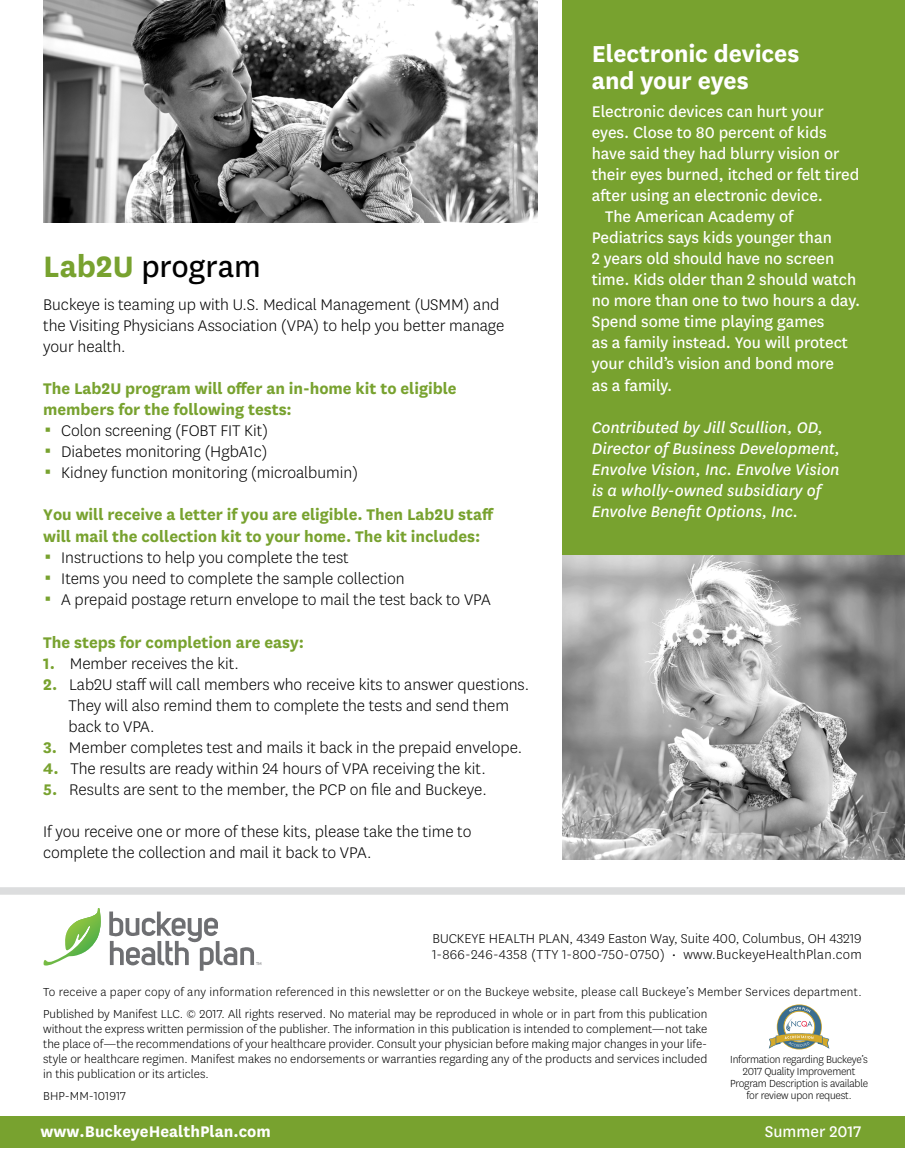
<style>
.page{position:relative;width:905px;height:1175px;background:#fff}
.page>*{position:absolute;margin:0;border:0;box-sizing:border-box;transform-origin:0 0}
.t1{font:34.5px "Centene Sans";letter-spacing:-.005em;color:#000}
.t2{font:700 27px/27px "Centene Sans";letter-spacing:-.005em;color:#fff}
.t3{font:300 18px/21px "Centene Sans";color:#000}
.t4{font:18px "Centene Sans";color:#fff}
.t5{font:700 18px/21px "Centene Sans";color:#78a22f}
.t6{font:italic 18px/21px "Centene Sans";color:#fff}
.t7{font:700 18px "Centene Sans";color:#fff}
.t8{font:300 15px/16.5px "Centene Sans";letter-spacing:.005em;color:#000}
.t9{font:300 13.5px/15px "Centene Sans";color:#000}
.t10{font:300 12px/12px "Centene Sans";letter-spacing:-.02em;color:#000;text-align:center}
.s1{font-weight:700;color:#78a22f}
</style>
<div class="page">
<div style="left:0;top:1116px;width:904px;height:31px;background:#78a22f"></div>
<img style="left:43px;top:0;width:494px;height:223px">
<div style="left:562px;top:0;width:342px;height:555px;background:#78a22f"></div>
<img style="left:562px;top:555px;width:342px;height:304px">
<svg style="left:777px;top:1005px;width:44px;height:43px"></svg>
<svg style="left:769px;top:1007px;width:60px;height:41px"></svg>
<svg style="left:109px;top:911px;width:152px;height:59px"></svg>
<svg style="left:43px;top:908px;width:58px;height:57px"></svg>
<div style="left:0;top:887px;width:904px;height:7px;background:#dcddde"></div>
<h1 class="t1" style="left:43px;top:243px;width:219px"><span class="s1">Lab2U</span> program</h1>
<p class="t3" style="left:43px;top:293px;width:462px">Buckeye is teaming up with U.S. Medical Management (USMM) and the Visiting Physicians Association (VPA) to help you better manage your health.</p>
<p class="t5" style="left:43px;top:376px;width:415px">The Lab2U program will offer an in-home kit to eligible members for the following tests:</p>
<p class="t3" style="left:61px;top:419px;width:298px">Colon screening (FOBT FIT Kit)<br>Diabetes monitoring (HgbA1c)<br>Kidney function monitoring (microalbumin)</p>
<p class="t5" style="left:43px;top:503px;width:452px;line-height:21.6px">You will receive a letter if you are eligible. Then Lab2U staff will mail the collection kit to your home. The kit includes:</p>
<p class="t3" style="left:61px;top:546px;width:431px">Instructions to help you complete the test<br>Items you need to complete the sample collection<br>A prepaid postage return envelope to mail the test back to VPA</p>
<p class="t5" style="left:43px;top:630px;width:262px">The steps for completion are easy:</p>
<p class="t3" style="left:43px;top:652px;width:197px"><span class="s1">1.</span> Member receives the kit.</p>
<p class="t3" style="left:69px;top:673px;width:462px;text-indent:-25px"><span class="s1">2.</span> Lab2U staff will call members who receive kits to answer questions.<br>They will also remind them to complete the tests and send them back to VPA.</p>
<p class="t3" style="left:43px;top:736px;width:480px"><span class="s1">3.</span> Member completes test and mails it back in the prepaid envelope.</p>
<p class="t3" style="left:43px;top:757px;width:444px"><span class="s1">4.</span> The results are ready within 24 hours of VPA receiving the kit.</p>
<p class="t3" style="left:43px;top:778px;width:445px"><span class="s1">5.</span> Results are sent to the member, the PCP on file and Buckeye.</p>
<p class="t3" style="left:43px;top:820px;width:429px">If you receive one or more of these kits, please take the time to complete the collection and mail it back to VPA.</p>
<h2 class="t2" style="left:591px;top:38px;width:209px">Electronic devices and your eyes</h2>
<p class="t4" style="left:591px;top:99px;width:233px">Electronic devices can hurt your</p>
<p class="t4" style="left:591px;top:120px;width:236px">eyes. Close to 80 percent of kids</p>
<p class="t4" style="left:591px;top:141px;width:249px">have said they had blurry vision or</p>
<p class="t4" style="left:591px;top:162px;width:269px">their eyes burned, itched or felt tired</p>
<p class="t4" style="left:591px;top:183px;width:233px">after using an electronic device.</p>
<p class="t4" style="left:605px;top:204px;width:189px">The American Academy of</p>
<p class="t4" style="left:591px;top:225px;width:241px">Pediatrics says kids younger than</p>
<p class="t4" style="left:591px;top:246px;width:244px">2 years old should have no screen</p>
<p class="t4" style="left:591px;top:267px;width:266px">time. Kids older than 2 should watch</p>
<p class="t4" style="left:591px;top:288px;width:270px">no more than one to two hours a day.</p>
<p class="t4" style="left:591px;top:309px;width:234px">Spend some time playing games</p>
<p class="t4" style="left:591px;top:330px;width:258px">as a family instead. You will protect</p>
<p class="t4" style="left:591px;top:351px;width:244px">your child’s vision and bond more</p>
<p class="t4" style="left:591px;top:373px;width:82px">as a family.</p>
<p class="t6" style="left:591px;top:416px;width:250px">Contributed by Jill Scullion, OD, Director of Business Development, Envolve Vision, Inc. Envolve Vision is a wholly-owned subsidiary of Envolve Benefit Options, Inc.</p>
<p class="t8" style="left:432px;top:929px;width:431px">BUCKEYE HEALTH PLAN, 4349 Easton Way, Suite 400, Columbus, OH 43219<br>1-866-246-4358 (TTY 1-800-750-0750) • www.BuckeyeHealthPlan.com</p>
<p class="t9" style="left:43px;top:980px;width:820px;line-height:21.8px">To receive a paper copy of any information referenced in this newsletter or on the Buckeye website, please call Buckeye’s Member Services department.<br>Published by Manifest LLC. © 2017. All rights reserved. No material may be reproduced in whole or in part from this publication</p>
<p class="t9" style="left:43px;top:1021px;width:665px;text-align:justify">without the express written permission of the publisher. The information in this publication is intended to complement—not take the place of—the recommendations of your healthcare provider. Consult your physician before making major changes in your life&shy;style or healthcare regimen. Manifest makes no endorsements or warranties regarding any of the products and services included in this publication or its articles.</p>
<p class="t9" style="left:43px;top:1087px;width:84px">BHP-MM-101917</p>
<p class="t10" style="left:730px;top:1053px;width:139px">Information regarding Buckeye’s<br>2017 Quality Improvement<br>Program Description is available for review upon request.</p>
<p class="t7" style="left:40px;top:1118px;width:232px">www.BuckeyeHealthPlan.com</p>
<p class="t4" style="left:764px;top:1119px;width:98px">Summer 2017</p>
</div>
